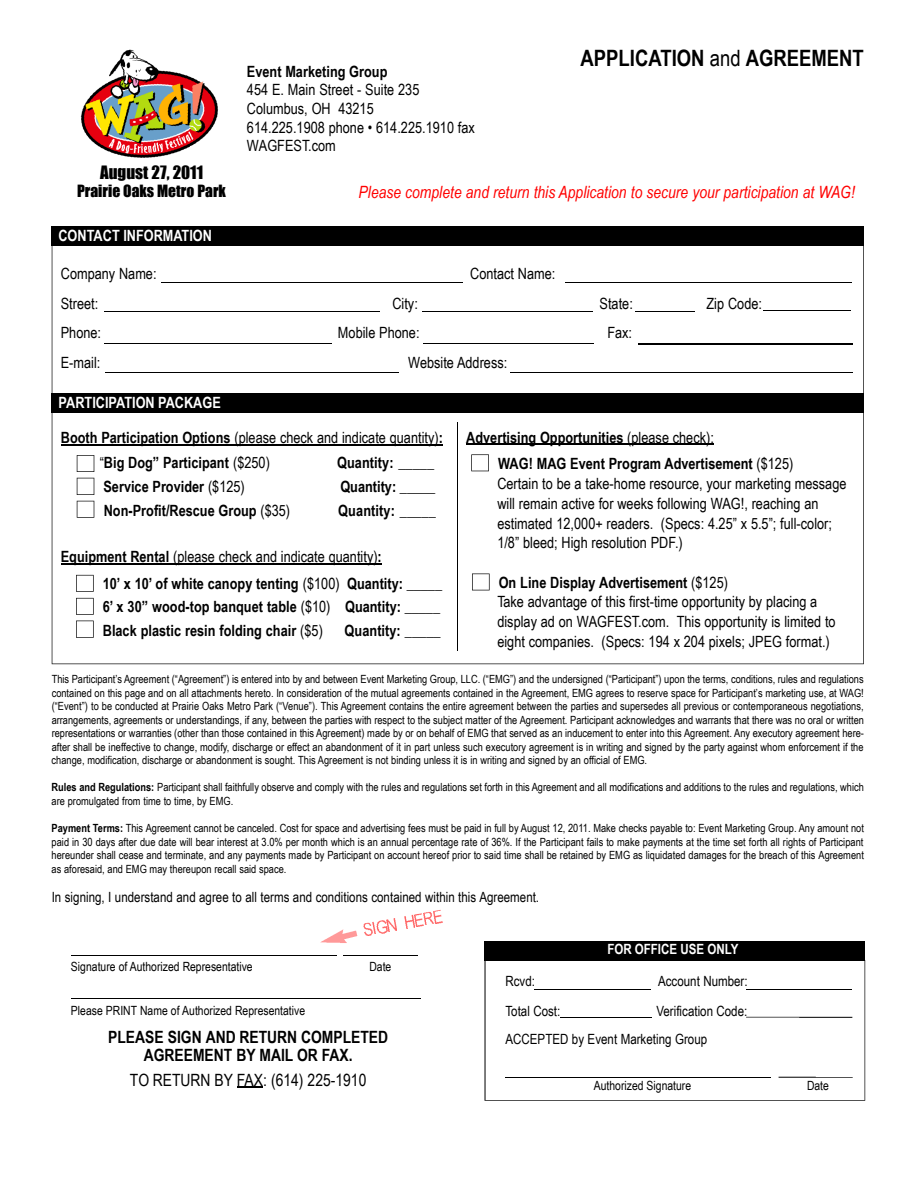
<style>
.page{position:relative;width:918px;height:1188px;background:#fff}
.page>*{position:absolute;margin:0;border:0;box-sizing:border-box;transform-origin:0 0}
.t1{font:700 22.5px "Arial Narrow";color:#000}
.t2{font:italic 16.95px "Arial Narrow";color:#f00}
.t3{font:700 16.95px/18.3px "Arial Narrow";color:#000;text-align:center}
.t4{font:16.95px "Arial Narrow";color:#000}
.t5{font:16.95px "Impact";color:#000}
.t6{font:15.45px/19.8px "Arial Narrow";color:#000}
.t7{font:700 15.45px/26.7px "Arial Narrow";color:#000}
.t8{font:700 15.45px "Arial Narrow";color:#fff}
.t9{font:15.45px "Impact";color:#000}
.t10{font:14.1px/28px "Arial Narrow";color:#000}
.t11{font:700 14.1px "Arial Narrow";color:#fff}
.t12{font:12.75px "Arial Narrow";color:#000}
.t13{font:11.25px/13.5px "Arial Narrow";color:#000;text-align:justify}
.s1{font-weight:700}
.s2{font-weight:400}
</style>
<div class="page">
<svg style="left:52px;top:412px;width:812px;height:252px"></svg>
<hr style="left:466px;top:444px;width:161px;height:1px;background:#000">
<hr style="left:627px;top:444px;width:87px;height:1px;background:#000">
<svg style="left:471px;top:454px;width:18px;height:17px"></svg>
<svg style="left:472px;top:574px;width:18px;height:16px"></svg>
<img style="left:80px;top:49px;width:138px;height:109px">
<hr style="left:61px;top:444px;width:173px;height:1px;background:#000">
<hr style="left:234px;top:444px;width:205px;height:1px;background:#000">
<hr style="left:61px;top:563px;width:108px;height:1px;background:#000">
<hr style="left:169px;top:563px;width:209px;height:1px;background:#000">
<div style="left:52px;top:393px;width:812px;height:19px;background:#000"></div>
<svg style="left:52px;top:246px;width:812px;height:147px"></svg>
<div style="left:52px;top:226px;width:812px;height:20px;background:#000"></div>
<hr style="left:161px;top:282px;width:302px;height:1px;background:#000">
<hr style="left:565px;top:282px;width:286px;height:1px;background:#000">
<hr style="left:104px;top:311px;width:276px;height:1px;background:#000">
<hr style="left:422px;top:311px;width:171px;height:1px;background:#000">
<hr style="left:763px;top:311px;width:88px;height:1px;background:#000">
<hr style="left:635px;top:311px;width:60px;height:1px;background:#000">
<hr style="left:104px;top:343px;width:228px;height:1px;background:#000">
<hr style="left:423px;top:343px;width:171px;height:1px;background:#000">
<hr style="left:638px;top:343px;width:215px;height:1px;background:#000">
<hr style="left:105px;top:372px;width:294px;height:1px;background:#000">
<hr style="left:510px;top:372px;width:343px;height:1px;background:#000">
<svg style="left:77px;top:455px;width:17px;height:17px"></svg>
<svg style="left:77px;top:478px;width:17px;height:17px"></svg>
<svg style="left:77px;top:501px;width:17px;height:17px"></svg>
<svg style="left:76px;top:575px;width:18px;height:17px"></svg>
<svg style="left:76px;top:598px;width:18px;height:17px"></svg>
<svg style="left:76px;top:621px;width:18px;height:17px"></svg>
<hr style="left:457px;top:423px;width:1px;height:228px;background:#000">
<svg style="left:237px;top:1087px;width:26px;height:1px"></svg>
<hr style="left:343px;top:955px;width:75px;height:1px;background:#000">
<hr style="left:71px;top:955px;width:266px;height:1px;background:#000">
<hr style="left:71px;top:998px;width:350px;height:1px;background:#000">
<img style="left:363px;top:923px;width:9px;height:13px">
<svg style="left:367px;top:922px;width:9px;height:12px"></svg>
<img style="left:371px;top:920px;width:16px;height:13px">
<img style="left:382px;top:918px;width:15px;height:14px">
<img style="left:404px;top:916px;width:10px;height:12px">
<img style="left:410px;top:913px;width:14px;height:13px">
<img style="left:419px;top:912px;width:15px;height:13px">
<img style="left:429px;top:910px;width:14px;height:13px">
<svg style="left:320px;top:930px;width:37px;height:13px"></svg>
<svg style="left:485px;top:961px;width:380px;height:140px"></svg>
<div style="left:485px;top:941px;width:380px;height:20px;background:#000"></div>
<hr style="left:560px;top:1017px;width:91px;height:1px;background:#000">
<svg style="left:746px;top:1017px;width:106px;height:1px"></svg>
<hr style="left:746px;top:989px;width:106px;height:1px;background:#000">
<hr style="left:535px;top:989px;width:116px;height:1px;background:#000">
<svg style="left:779px;top:1077px;width:74px;height:1px"></svg>
<hr style="left:505px;top:1077px;width:266px;height:1px;background:#000">
<p class="t5" style="left:100px;top:162px;width:105px">August 27, 2011</p>
<p class="t9" style="left:77px;top:182px;width:150px">Prairie Oaks Metro Park</p>
<p class="t6" style="left:247px;top:62px;width:229px;line-height:18.6px"><span class="s1">Event Marketing Group<br></span>454 E. Main Street - Suite 235<br>Columbus, OH 43215<br>614.225.1908 phone • 614.225.1910 fax<br>WAGFEST.com</p>
<p class="t1" style="left:581px;top:45px;width:285px">APPLICATION <span class="s2">and</span> AGREEMENT</p>
<p class="t2" style="left:359px;top:182px;width:498px">Please complete and return this Application to secure your participation at WAG!</p>
<p class="t8" style="left:58px;top:226px;width:155px">CONTACT INFORMATION</p>
<p class="t6" style="left:61px;top:264px;width:97px">Company Name:</p>
<p class="t6" style="left:470px;top:264px;width:87px">Contact Name:</p>
<p class="t6" style="left:61px;top:293px;width:39px">Street:</p>
<p class="t6" style="left:392px;top:293px;width:27px">City:</p>
<p class="t6" style="left:600px;top:293px;width:35px">State:</p>
<p class="t6" style="left:706px;top:293px;width:57px">Zip Code:</p>
<p class="t6" style="left:61px;top:323px;width:42px">Phone:</p>
<p class="t6" style="left:338px;top:323px;width:83px">Mobile Phone:</p>
<p class="t6" style="left:607px;top:323px;width:26px">Fax:</p>
<p class="t6" style="left:61px;top:353px;width:41px">E-mail:</p>
<p class="t6" style="left:408px;top:353px;width:101px">Website Address:</p>
<p class="t8" style="left:58px;top:394px;width:164px">PARTICIPATION PACKAGE</p>
<p class="t7" style="left:100px;top:425px;width:345px;line-height:25.3px;text-indent:-39px">Booth Participation Options <span class="s2">(please check and indicate quantity)</span>: <span class="s2">“</span>Big Dog” Participant <span class="s2">($250)</span></p>
<p class="t7" style="left:337px;top:449px;width:99px">Quantity: _____</p>
<p class="t7" style="left:103px;top:473px;width:143px">Service Provider <span class="s2">($125)</span></p>
<p class="t7" style="left:340px;top:473px;width:97px">Quantity: _____</p>
<p class="t7" style="left:104px;top:497px;width:188px">Non-Profit/Rescue Group <span class="s2">($35)</span></p>
<p class="t7" style="left:338px;top:497px;width:99px">Quantity: _____</p>
<p class="t7" style="left:103px;top:543px;width:341px;text-indent:-42px">Equipment Rental <span class="s2">(please check and indicate quantity)</span>:<br>10’ x 10’ of white canopy tenting <span class="s2">($100)</span> Quantity: _____</p>
<p class="t7" style="left:103px;top:595px;width:339px;line-height:24px">6’ x 30” wood-top banquet table <span class="s2">($10)</span> Quantity: _____<br>Black plastic resin folding chair <span class="s2">($5)</span></p>
<p class="t7" style="left:345px;top:618px;width:97px">Quantity: _____</p>
<p class="t7" style="left:498px;top:424px;width:297px;text-indent:-32px">Advertising Opportunities <span class="s2">(please check):<br></span>WAG! MAG Event Program Advertisement <span class="s2">($125)</span></p>
<p class="t6" style="left:497px;top:473px;width:351px">Certain to be a take-home resource, your marketing message will remain active for weeks following WAG!, reaching an estimated 12,000+ readers. (Specs: 4.25” x 5.5”; full-color; 1/8” bleed; High resolution PDF.)</p>
<p class="t6" style="left:497px;top:572px;width:340px"><span class="s1">On Line Display Advertisement</span> ($125)<br>Take advantage of this first-time opportunity by placing a display ad on WAGFEST.com. This opportunity is limited to eight companies. (Specs: 194 x 204 pixels; JPEG format.)</p>
<p class="t13" style="left:52px;top:672px;width:814px">This Participant’s Agreement (“Agreement”) is entered into by and between Event Marketing Group, LLC. (“EMG”) and the undersigned (“Participant”) upon the terms, conditions, rules and regulations contained on this page and on all attachments hereto. In consideration of the mutual agreements contained in the Agreement, EMG agrees to reserve space for Participant’s marketing use, at WAG! (“Event”) to be conducted at Prairie Oaks Metro Park (“Venue”). This Agreement contains the entire agreement between the parties and supersedes all previous or contemporaneous negotiations, arrangements, agreements or understandings, if any, between the parties with respect to the subject matter of the Agreement. Participant acknowledges and warrants that there was no oral or written representations or warranties (other than those contained in this Agreement) made by or on behalf of EMG that served as an inducement to enter into this Agreement. Any executory agreement here&shy;after shall be ineffective to change, modify, discharge or effect an abandonment of it in part unless such executory agreement is in writing and signed by the party against whom enforcement if the change, modification, discharge or abandonment is sought. This Agreement is not binding unless it is in writing and signed by an official of EMG.</p>
<p class="t13" style="left:52px;top:781px;width:814px"><span class="s1">Rules and Regulations:</span> Participant shall faithfully observe and comply with the rules and regulations set forth in this Agreement and all modifications and additions to the rules and regulations, which are promulgated from time to time, by EMG.</p>
<p class="t13" style="left:52px;top:821px;width:814px"><span class="s1">Payment Terms:</span> This Agreement cannot be canceled. Cost for space and advertising fees must be paid in full by August 12, 2011. Make checks payable to: Event Marketing Group. Any amount not paid in 30 days after due date will bear interest at 3.0% per month which is an annual percentage rate of 36%. If the Participant fails to make payments at the time set forth all rights of Participant hereunder shall cease and terminate, and any payments made by Participant on account hereof prior to said time shall be retained by EMG as liquidated damages for the breach of this Agreement as aforesaid, and EMG may thereupon recall said space.</p>
<p class="t10" style="left:52px;top:883px;width:489px">In signing, I understand and agree to all terms and conditions contained within this Agreement.</p>
<p class="t12" style="left:71px;top:960px;width:183px">Signature of Authorized Representative</p>
<p class="t12" style="left:369px;top:960px;width:23px">Date</p>
<p class="t12" style="left:71px;top:1003px;width:236px">Please PRINT Name of Authorized Representative</p>
<p class="t3" style="left:108px;top:1028px;width:281px">PLEASE SIGN AND RETURN COMPLETED<br>AGREEMENT BY MAIL OR FAX.</p>
<p class="t4" style="left:130px;top:1070px;width:238px">TO RETURN BY FAX: (614) 225-1910</p>
<p class="t11" style="left:607px;top:941px;width:133px">FOR OFFICE USE ONLY</p>
<p class="t10" style="left:505px;top:967px;width:31px">Rcvd:</p>
<p class="t10" style="left:658px;top:967px;width:91px">Account Number:</p>
<p class="t10" style="left:505px;top:997px;width:56px">Total Cost:</p>
<p class="t10" style="left:505px;top:997px;width:243px;text-indent:151px">Verification Code:<br>ACCEPTED by Event Marketing Group</p>
<p class="t12" style="left:594px;top:1078px;width:99px">Authorized Signature</p>
<p class="t12" style="left:807px;top:1078px;width:23px">Date</p>
</div>
